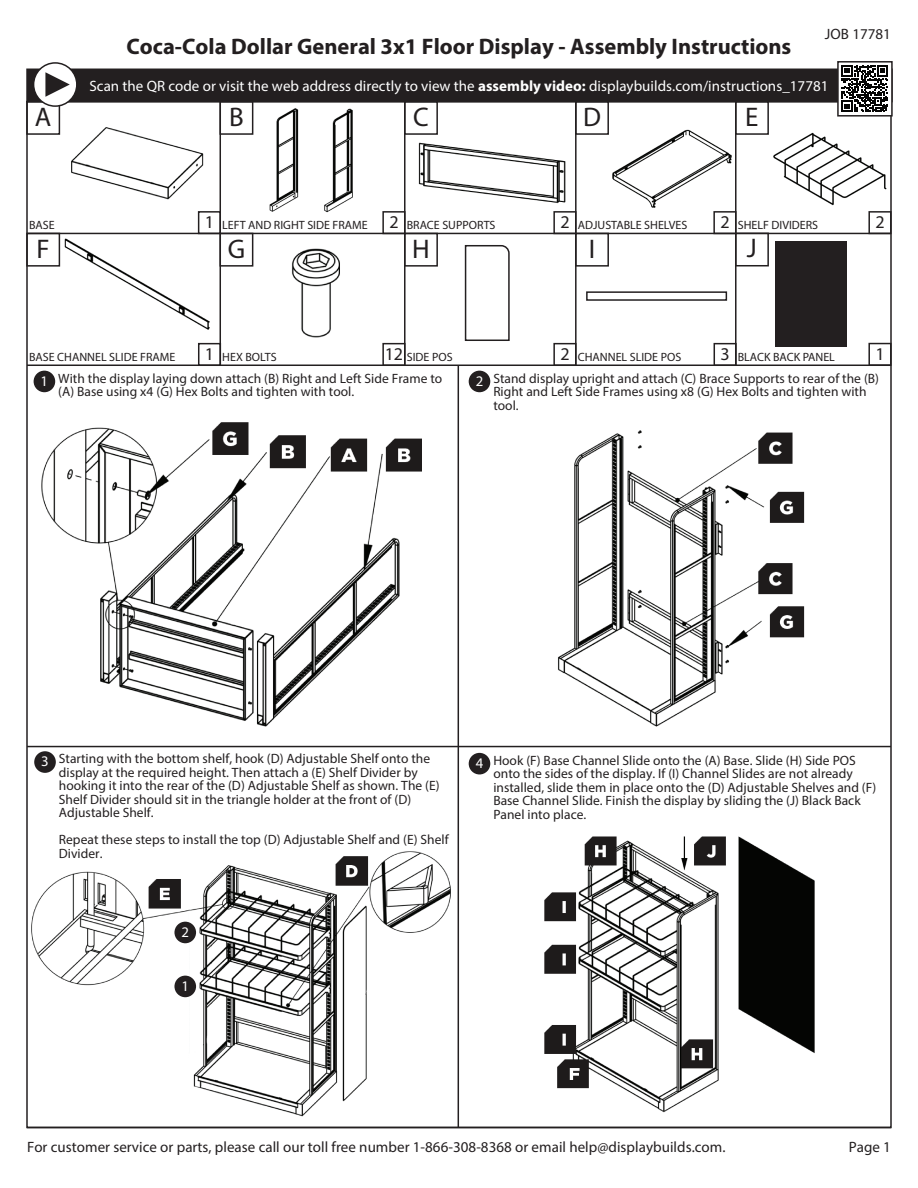
<style>
.page{position:relative;width:918px;height:1188px;background:#fff}
.page>*{position:absolute;margin:0;border:0;box-sizing:border-box;transform-origin:0 0}
.t1{font:27px "Myriad Pro";color:#231f20}
.t2{font:700 22.5px "Myriad Pro";color:#231f20}
.t3{font:18px "Myriad Pro";color:#231f20}
.t4{font:15px "Myriad Pro";letter-spacing:.005em;color:#231f20}
.t5{font:15px "Myriad Pro";letter-spacing:.005em;color:#fff}
.t6{font:14.7px "Myriad Pro";color:#fff}
.t7{font:13.5px/13.5px "Myriad Pro";letter-spacing:.005em;color:#231f20}
.t8{font:12px "Myriad Pro";color:#231f20}
.s1{font-weight:700}
.s2{font-size:18px}
.s3{font-size:14.7px;color:#fff}
</style>
<div class="page">
<img style="left:544px;top:836px;width:271px;height:277px">
<img style="left:31px;top:851px;width:420px;height:266px">
<img style="left:558px;top:430px;width:247px;height:297px">
<img style="left:41px;top:422px;width:381px;height:305px">
<svg style="left:464px;top:245px;width:46px;height:96px"></svg>
<div style="left:586px;top:291px;width:141px;height:10px;background:#fff;border:2px solid #231f20"></div>
<div style="left:775px;top:241px;width:71px;height:106px;background:#231f20"></div>
<img style="left:71px;top:127px;width:133px;height:73px">
<img style="left:269px;top:108px;width:84px;height:105px">
<img style="left:418px;top:142px;width:148px;height:62px">
<img style="left:612px;top:129px;width:120px;height:79px">
<img style="left:773px;top:132px;width:114px;height:74px">
<img style="left:64px;top:238px;width:146px;height:92px">
<img style="left:291px;top:248px;width:49px;height:90px">
<div style="left:26px;top:101px;width:34px;height:34px;border:2px solid #231f20"></div>
<div style="left:198px;top:211px;width:23px;height:23px;border:2px solid #231f20"></div>
<div style="left:220px;top:101px;width:33px;height:34px;border:2px solid #231f20"></div>
<div style="left:382px;top:211px;width:24px;height:23px;border:2px solid #231f20"></div>
<div style="left:404px;top:101px;width:34px;height:34px;border:2px solid #231f20"></div>
<div style="left:553px;top:211px;width:24px;height:23px;border:2px solid #231f20"></div>
<hr style="left:404px;top:102px;width:2px;height:263px;background:#231f20">
<hr style="left:220px;top:102px;width:1px;height:263px;background:#231f20">
<hr style="left:575px;top:102px;width:2px;height:263px;background:#231f20">
<hr style="left:735px;top:102px;width:2px;height:263px;background:#231f20">
<div style="left:575px;top:101px;width:34px;height:34px;border:2px solid #231f20"></div>
<div style="left:713px;top:211px;width:24px;height:23px;border:2px solid #231f20"></div>
<div style="left:735px;top:101px;width:34px;height:34px;border:2px solid #231f20"></div>
<div style="left:868px;top:211px;width:24px;height:23px;border:2px solid #231f20"></div>
<div style="left:735px;top:233px;width:34px;height:33px;border:2px solid #231f20"></div>
<div style="left:868px;top:343px;width:24px;height:23px;border:2px solid #231f20"></div>
<div style="left:26px;top:233px;width:34px;height:34px;border:2px solid #231f20"></div>
<div style="left:198px;top:343px;width:23px;height:23px;border:2px solid #231f20"></div>
<div style="left:220px;top:233px;width:33px;height:34px;border:2px solid #231f20"></div>
<div style="left:382px;top:343px;width:24px;height:23px;border:2px solid #231f20"></div>
<div style="left:404px;top:233px;width:34px;height:34px;border:2px solid #231f20"></div>
<div style="left:553px;top:343px;width:24px;height:23px;border:2px solid #231f20"></div>
<div style="left:575px;top:233px;width:34px;height:34px;border:2px solid #231f20"></div>
<div style="left:714px;top:343px;width:23px;height:23px;border:2px solid #231f20"></div>
<hr style="left:27px;top:233px;width:864px;height:1px;background:#231f20">
<hr style="left:27px;top:365px;width:864px;height:1px;background:#231f20">
<hr style="left:27px;top:746px;width:864px;height:1px;background:#231f20">
<hr style="left:27px;top:1127px;width:864px;height:1px;background:#231f20">
<div style="left:34px;top:371px;width:21px;height:21px;background:#231f20;border-radius:50%"></div>
<div style="left:469px;top:371px;width:21px;height:21px;background:#231f20;border-radius:50%"></div>
<div style="left:469px;top:753px;width:21px;height:21px;background:#231f20;border-radius:50%"></div>
<hr style="left:458px;top:365px;width:1px;height:762px;background:#231f20">
<div style="left:34px;top:751px;width:22px;height:22px;background:#231f20;border-radius:50%"></div>
<div style="left:174px;top:976px;width:22px;height:21px;background:#231f20;border-radius:50%"></div>
<div style="left:174px;top:922px;width:22px;height:21px;background:#231f20;border-radius:50%"></div>
<div style="left:26px;top:69px;width:867px;height:33px;background:#231f20"></div>
<div style="left:34px;top:63px;width:43px;height:43px;background:#fff;border-radius:50%"></div>
<div style="left:33px;top:62px;width:45px;height:45px;border:2px solid #231f20;border-radius:50%"></div>
<svg style="left:45px;top:72px;width:25px;height:25px"></svg>
<div style="left:837px;top:61px;width:56px;height:56px;background:#fff;border:2px solid #231f20"></div>
<svg style="left:841px;top:65px;width:47px;height:47px"></svg>
<h2 class="t2" style="left:127px;top:32px;width:666px">Coca-Cola Dollar General 3x1 Floor Display - Assembly Instructions</h2>
<p class="t4" style="left:825px;top:25px;width:68px">JOB 17781</p>
<h1 class="t1" style="left:35px;top:100px;width:18px">A</h1>
<p class="t5" style="left:89px;top:76px;width:741px">Scan the QR code or visit the web address directly to view the <span class="s1">assembly video:</span> displaybuilds.com/instructions_17781</p>
<h1 class="t1" style="left:229px;top:100px;width:16px">B</h1>
<h1 class="t1" style="left:413px;top:100px;width:17px">C</h1>
<h1 class="t1" style="left:583px;top:100px;width:19px">D</h1>
<h1 class="t1" style="left:745px;top:100px;width:15px">E</h1>
<p class="t8" style="left:29px;top:218px;width:27px">BASE</p>
<h3 class="t3" style="left:205px;top:211px;width:11px">1</h3>
<h1 class="t1" style="left:37px;top:232px;width:15px">F</h1>
<p class="t8" style="left:222px;top:218px;width:178px">LEFT AND RIGHT SIDE FRAME <span class="s2">2</span></p>
<h1 class="t1" style="left:228px;top:232px;width:19px">G</h1>
<p class="t8" style="left:407px;top:218px;width:90px">BRACE SUPPORTS</p>
<h3 class="t3" style="left:560px;top:211px;width:11px">2</h3>
<h1 class="t1" style="left:412px;top:232px;width:19px">H</h1>
<p class="t8" style="left:578px;top:218px;width:111px">ADJUSTABLE SHELVES</p>
<h3 class="t3" style="left:720px;top:211px;width:11px">2</h3>
<h1 class="t1" style="left:589px;top:232px;width:8px">I</h1>
<p class="t8" style="left:738px;top:218px;width:82px">SHELF DIVIDERS</p>
<h3 class="t3" style="left:875px;top:211px;width:11px">2</h3>
<h1 class="t1" style="left:747px;top:232px;width:11px">J</h1>
<p class="t8" style="left:29px;top:350px;width:148px">BASE CHANNEL SLIDE FRAME</p>
<h3 class="t3" style="left:205px;top:343px;width:11px">1</h3>
<p class="t8" style="left:222px;top:350px;width:56px">HEX BOLTS</p>
<h3 class="t3" style="left:385px;top:343px;width:20px">12</h3>
<p class="t8" style="left:407px;top:350px;width:47px">SIDE POS</p>
<h3 class="t3" style="left:560px;top:343px;width:11px">2</h3>
<p class="t8" style="left:578px;top:350px;width:105px">CHANNEL SLIDE POS</p>
<h3 class="t3" style="left:720px;top:343px;width:11px">3</h3>
<p class="t8" style="left:738px;top:350px;width:99px">BLACK BACK PANEL</p>
<h3 class="t3" style="left:875px;top:342px;width:11px">1</h3>
<p class="t7" style="left:58px;top:371px;width:386px;text-indent:-18px"><span class="s3">1</span> With the display laying down attach (B) Right and Left Side Frame to (A) Base using x4 (G) Hex Bolts and tighten with tool.</p>
<p class="t7" style="left:493px;top:371px;width:387px;text-indent:-18px"><span class="s3">2</span> Stand display upright and attach (C) Brace Supports to rear of the (B)<br>Right and Left Side Frames using x8 (G) Hex Bolts and tighten with tool.</p>
<p class="t7" style="left:59px;top:752px;width:382px;text-indent:-18px"><span class="s3">3</span> Starting with the bottom shelf, hook (D) Adjustable Shelf onto the display at the required height. Then attach a (E) Shelf Divider by hooking it into the rear of the (D) Adjustable Shelf as shown. The (E)<br>Shelf Divider should sit in the triangle holder at the front of (D)<br>Adjustable Shelf.</p>
<p class="t7" style="left:59px;top:833px;width:391px">Repeat these steps to install the top (D) Adjustable Shelf and (E) Shelf<br>Divider.</p>
<p class="t7" style="left:493px;top:754px;width:384px;text-indent:-18px"><span class="s3">4</span> Hook (F) Base Channel Slide onto the (A) Base. Slide (H) Side POS onto the sides of the display. If (I) Channel Slides are not already installed, slide them in place onto the (D) Adjustable Shelves and (F)<br>Base Channel Slide. Finish the display by sliding the (J) Black Back Panel into place.</p>
<p class="t6" style="left:181px;top:923px;width:9px">2</p>
<p class="t6" style="left:181px;top:977px;width:9px">1</p>
<p class="t4" style="left:27px;top:1138px;width:700px">For customer service or parts, please call our toll free number 1-866-308-8368 or email help@displaybuilds.com.</p>
<p class="t4" style="left:849px;top:1138px;width:44px">Page 1</p>
</div>
